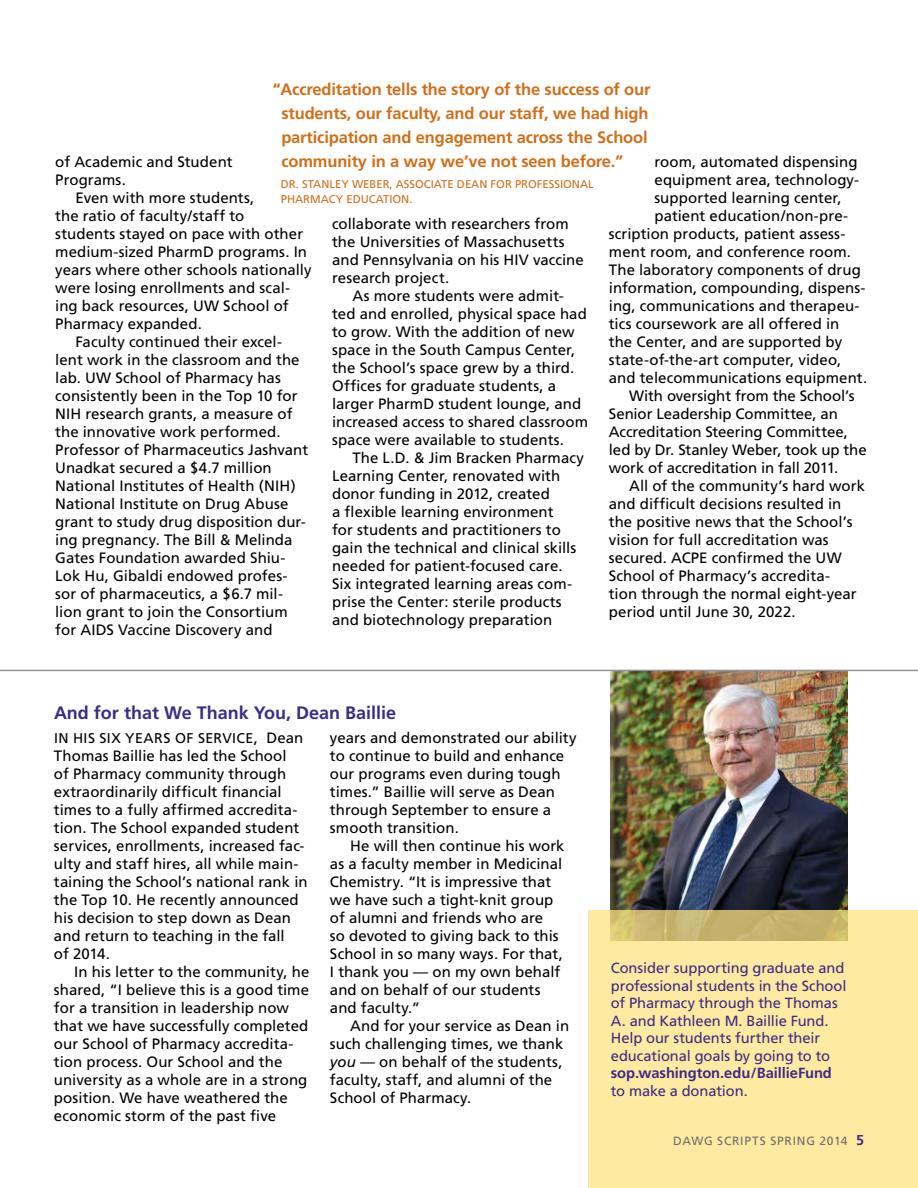
<style>
.page{position:relative;width:918px;height:1188px;background:#fff}
.page>*{position:absolute;margin:0;border:0;box-sizing:border-box;transform-origin:0 0}
.t1{font:700 18px "Frutiger";color:#3c2c87}
.pull_quote{font:700 16.5px/24px "Frutiger";letter-spacing:-.01em;color:#d06f1a}
.body-other{font:15px/18px "Frutiger";color:#000}
.body-first{font:15px/18px "Frutiger";color:#000}
.sidebar_sans{font:14.7px/17.5px "Frutiger";letter-spacing:-.005em;color:#3c2c87}
.body-first-2{font:14.1px "Frutiger";letter-spacing:.03em;color:#000}
.t2{font:12px "Frutiger";letter-spacing:.065em;color:#6d6e71}
.pull_quote-attributi{font:11.25px/14.2px "Frutiger";color:#d06f1a}
.s1{font-size:15px}
.s2{font-style:italic}
.s3{font-weight:700}
.s4{font-weight:700;font-size:14.25px;color:#3c2c87}
</style>
<div class="page">
<img style="left:611px;top:671px;width:237px;height:239px">
<hr style="left:0;top:670px;width:918px;height:1px;background:#939598">
<svg style="left:588px;top:910px;width:330px;height:278px;background:#fae59e"></svg>
<p class="pull_quote" style="left:281px;top:78px;width:371px;text-indent:-9px">“Accreditation tells the story of the success of our students, our faculty, and our staff, we had high participation and engagement across the School community in a way we’ve not seen before.”</p>
<p class="pull_quote-attributi" style="left:281px;top:177px;width:314px">DR. STANLEY WEBER, ASSOCIATE DEAN FOR PROFESSIONAL<br>PHARMACY EDUCATION.</p>
<p class="body-other" style="left:55px;top:153px;width:179px">of Academic and Student<br>Programs.</p>
<p class="body-other" style="left:55px;top:189px;width:258px;text-indent:20px">Even with more students,<br>the ratio of faculty/staff to<br>students stayed on pace with other medium-sized PharmD programs. In years where other schools nationally were losing enrollments and scal&shy;ing back resources, UW School of<br>Pharmacy expanded.</p>
<p class="body-other" style="left:55px;top:333px;width:255px;text-indent:20px">Faculty continued their excel&shy;lent work in the classroom and the lab. UW School of Pharmacy has consistently been in the Top 10 for NIH research grants, a measure of the innovative work performed.<br>Professor of Pharmaceutics Jashvant Unadkat secured a $4.7 million National Institutes of Health (NIH)<br>National Institute on Drug Abuse grant to study drug disposition dur&shy;ing pregnancy. The Bill &amp; Melinda Gates Foundation awarded Shiu-Lok Hu, Gibaldi endowed profes&shy;sor of pharmaceutics, a $6.7 mil&shy;lion grant to join the Consortium for AIDS Vaccine Discovery and</p>
<p class="body-other" style="left:654px;top:153px;width:205px">room, automated dispensing</p>
<p class="body-other" style="left:654px;top:171px;width:206px">equipment area, technology-</p>
<p class="body-other" style="left:654px;top:189px;width:189px">supported learning center,</p>
<p class="body-other" style="left:654px;top:207px;width:195px">patient education/non-pre-</p>
<p class="body-other" style="left:609px;top:225px;width:238px">scription products, patient assess-</p>
<p class="body-other" style="left:609px;top:243px;width:244px">ment room, and conference room.</p>
<p class="body-other" style="left:609px;top:261px;width:253px">The laboratory components of drug</p>
<p class="body-other" style="left:609px;top:279px;width:258px">information, compounding, dispens-</p>
<p class="body-other" style="left:609px;top:297px;width:252px">ing, communications and therapeu-</p>
<p class="body-other" style="left:609px;top:315px;width:232px">tics coursework are all offered in</p>
<p class="body-other" style="left:609px;top:333px;width:235px">the Center, and are supported by</p>
<p class="body-other" style="left:609px;top:351px;width:234px">state-of-the-art computer, video,</p>
<p class="body-other" style="left:609px;top:369px;width:260px">and telecommunications equipment.</p>
<p class="body-other" style="left:609px;top:387px;width:259px;text-indent:20px">With oversight from the School’s Senior Leadership Committee, an Accreditation Steering Committee, led by Dr. Stanley Weber, took up the work of accreditation in fall 2011.</p>
<p class="body-other" style="left:609px;top:477px;width:258px;text-indent:20px">All of the community’s hard work and difficult decisions resulted in the positive news that the School’s vision for full accreditation was secured. ACPE confirmed the UW School of Pharmacy’s accredita-<br>tion through the normal eight-year period until June 30, 2022.</p>
<p class="body-other" style="left:332px;top:215px;width:253px">collaborate with researchers from the Universities of Massachusetts and Pennsylvania on his HIV vaccine research project.</p>
<p class="body-other" style="left:332px;top:287px;width:257px;text-indent:20px">As more students were admit&shy;ted and enrolled, physical space had to grow. With the addition of new space in the South Campus Center, the School’s space grew by a third.<br>Offices for graduate students, a larger PharmD student lounge, and increased access to shared classroom space were available to students.</p>
<p class="body-other" style="left:332px;top:449px;width:254px;text-indent:20px">The L.D. &amp; Jim Bracken Pharmacy Learning Center, renovated with donor funding in 2012, created<br>a flexible learning environment<br>for students and practitioners to gain the technical and clinical skills needed for patient-focused care.<br>Six integrated learning areas com&shy;prise the Center: sterile products and biotechnology preparation</p>
<p class="t1" style="left:54px;top:702px;width:344px">And for that We Thank You, Dean Baillie</p>
<p class="body-first-2" style="left:54px;top:729px;width:251px">IN HIS SIX YEARS OF SERVICE<span class="s1">, Dean</span></p>
<p class="body-first" style="left:54px;top:747px;width:255px">Thomas Baillie has led the School<br>of Pharmacy community through extraordinarily difficult financial times to a fully affirmed accredita&shy;tion. The School expanded student services, enrollments, increased fac&shy;ulty and staff hires, all while main&shy;taining the School’s national rank in the Top 10. He recently announced his decision to step down as Dean and return to teaching in the fall<br>of 2014.</p>
<p class="body-other" style="left:54px;top:963px;width:257px;text-indent:20px">In his letter to the community, he shared, “I believe this is a good time for a transition in leadership now that we have successfully completed our School of Pharmacy accredita&shy;tion process. Our School and the university as a whole are in a strong position. We have weathered the economic storm of the past five</p>
<p class="body-other" style="left:330px;top:729px;width:248px">years and demonstrated our ability to continue to build and enhance our programs even during tough times.” Baillie will serve as Dean through September to ensure a smooth transition.</p>
<p class="body-other" style="left:330px;top:837px;width:236px;text-indent:20px">He will then continue his work as a faculty member in Medicinal<br>Chemistry. “It is impressive that we have such a tight-knit group of alumni and friends who are<br>so devoted to giving back to this<br>School in so many ways. For that,<br>I thank you — on my own behalf and on behalf of our students and faculty.”</p>
<p class="body-other" style="left:330px;top:1017px;width:241px;text-indent:20px">And for your service as Dean in such challenging times, we thank <span class="s2">you</span> — on behalf of the students, faculty, staff, and alumni of the<br>School of Pharmacy.</p>
<p class="sidebar_sans" style="left:611px;top:959px;width:237px">Consider supporting graduate and professional students in the School of Pharmacy through the Thomas<br>A. and Kathleen M. Baillie Fund.<br>Help our students further their educational goals by going to to <span class="s3">sop.washington.edu/BaillieFund </span>to make a donation.</p>
<p class="t2" style="left:673px;top:1134px;width:192px">DAWG SCRIPTS SPRING 2014 <span class="s4">5</span></p>
</div>
